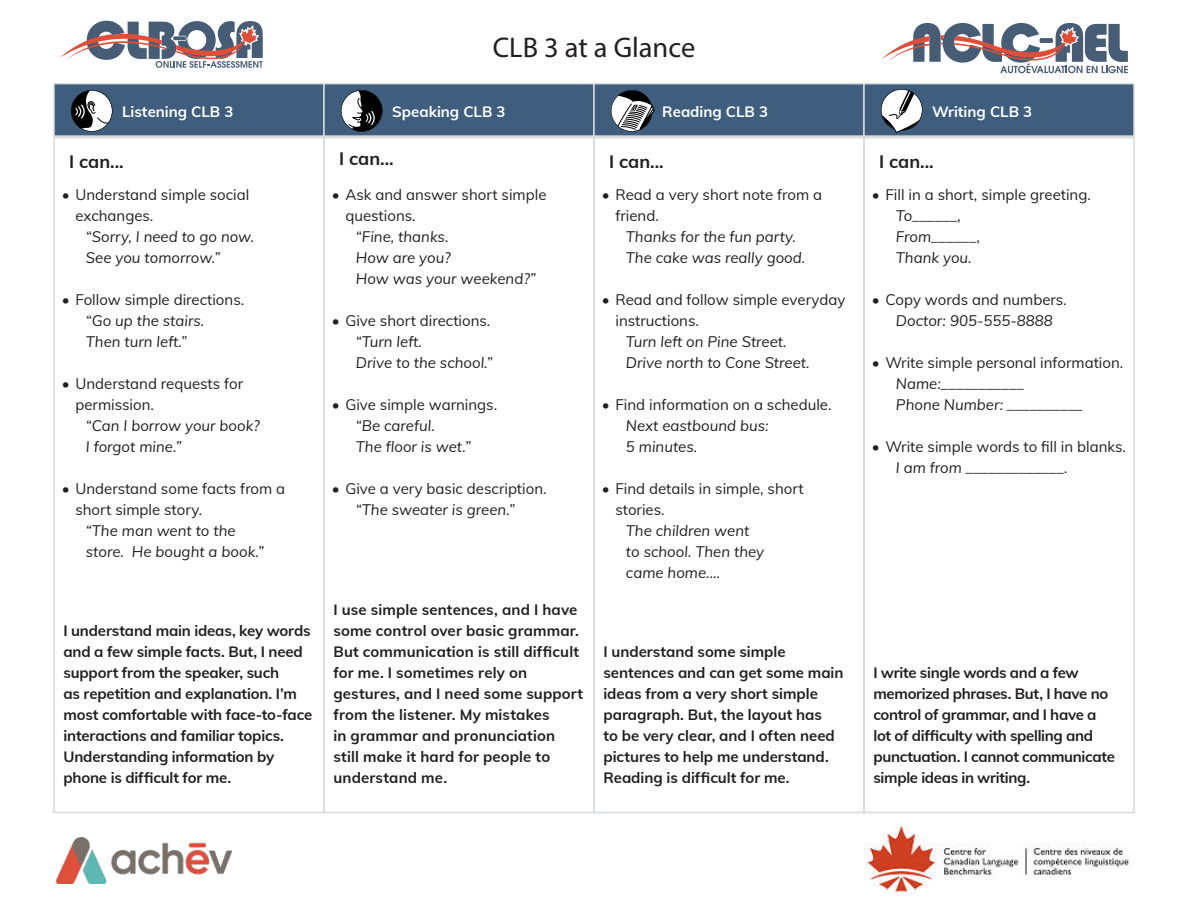
<style>
.page{position:relative;width:1188px;height:918px;background:#fff}
.page>*{position:absolute;margin:0;border:0;box-sizing:border-box;transform-origin:0 0}
.t1{font:28.5px "Myriad Pro";color:#231f20}
.t2{font:700 18px "Mulish";color:#231f20}
.t3{font:700 15px/21px "Mulish";letter-spacing:-.005em;color:#231f20}
.t4{font:italic 15px/21px "Mulish";color:#231f20}
.t5{font:15px/21px "Mulish";color:#231f20}
.t6{font:700 15px "Mulish";color:#fff}
</style>
<div class="page">
<div style="left:54px;top:84px;width:270px;height:52px;background:#3f5e7e"></div>
<div style="left:53px;top:83px;width:272px;height:54px;border:2px solid #d8d9db"></div>
<div style="left:324px;top:84px;width:270px;height:52px;background:#3f5e7e"></div>
<div style="left:323px;top:83px;width:272px;height:54px;border:2px solid #d8d9db"></div>
<div style="left:594px;top:84px;width:270px;height:52px;background:#3f5e7e"></div>
<div style="left:593px;top:83px;width:272px;height:54px;border:2px solid #d8d9db"></div>
<div style="left:864px;top:84px;width:270px;height:52px;background:#3f5e7e"></div>
<div style="left:863px;top:83px;width:272px;height:54px;border:2px solid #d8d9db"></div>
<div style="left:53px;top:137px;width:272px;height:676px;border:2px solid #d8d9db"></div>
<div style="left:323px;top:137px;width:272px;height:676px;border:2px solid #d8d9db"></div>
<div style="left:593px;top:137px;width:272px;height:676px;border:2px solid #d8d9db"></div>
<div style="left:863px;top:137px;width:272px;height:676px;border:2px solid #d8d9db"></div>
<svg style="left:71px;top:90px;width:42px;height:42px"></svg>
<svg style="left:341px;top:90px;width:42px;height:42px"></svg>
<svg style="left:611px;top:90px;width:44px;height:42px"></svg>
<svg style="left:881px;top:89px;width:42px;height:46px"></svg>
<img style="left:56px;top:838px;width:175px;height:46px">
<svg style="left:60px;top:21px;width:203px;height:47px"></svg>
<svg style="left:881px;top:23px;width:247px;height:50px"></svg>
<img style="left:865px;top:825px;width:270px;height:69px">
<h1 class="t1" style="left:493px;top:30px;width:204px">CLB 3 at a Glance</h1>
<p class="t6" style="left:122px;top:106px;width:113px">Listening CLB 3</p>
<p class="t6" style="left:392px;top:106px;width:115px">Speaking CLB 3</p>
<p class="t6" style="left:662px;top:106px;width:107px">Reading CLB 3</p>
<p class="t6" style="left:932px;top:106px;width:101px">Writing CLB 3</p>
<p class="t2" style="left:69px;top:155px;width:56px">I can...</p>
<p class="t2" style="left:339px;top:152px;width:56px">I can...</p>
<p class="t2" style="left:609px;top:155px;width:56px">I can...</p>
<p class="t2" style="left:879px;top:155px;width:56px">I can...</p>
<p class="t5" style="left:75px;top:185px;width:175px;text-indent:-14px">• Understand simple social exchanges.</p>
<p class="t4" style="left:86px;top:227px;width:170px">“Sorry, I need to go now.<br>See you tomorrow.”</p>
<p class="t5" style="left:62px;top:290px;width:184px">• Follow simple directions.</p>
<p class="t4" style="left:86px;top:311px;width:120px">“Go up the stairs.<br>Then turn left.”</p>
<p class="t5" style="left:75px;top:374px;width:169px;text-indent:-14px">• Understand requests for permission.</p>
<p class="t4" style="left:86px;top:416px;width:176px">“Can I borrow your book?<br>I forgot mine.”</p>
<p class="t5" style="left:75px;top:479px;width:211px;text-indent:-14px">• Understand some facts from a short simple story.</p>
<p class="t4" style="left:86px;top:521px;width:180px">“The man went to the store. He bought a book.”</p>
<p class="t3" style="left:63px;top:622px;width:250px">I understand main ideas, key words and a few simple facts. But, I need support from the speaker, such<br>as repetition and explanation. I’m most comfortable with face-to-face interactions and familiar topics.<br>Understanding information by phone is difficult for me.</p>
<p class="t5" style="left:345px;top:185px;width:203px;text-indent:-14px">• Ask and answer short simple questions.</p>
<p class="t4" style="left:356px;top:227px;width:182px">“Fine, thanks.<br>How are you?<br>How was your weekend?”</p>
<p class="t5" style="left:332px;top:311px;width:160px">• Give short directions.</p>
<p class="t4" style="left:356px;top:332px;width:139px">“Turn left.<br>Drive to the school.”</p>
<p class="t5" style="left:332px;top:395px;width:167px">• Give simple warnings.</p>
<p class="t4" style="left:356px;top:416px;width:117px">“Be careful.<br>The floor is wet.”</p>
<p class="t5" style="left:332px;top:479px;width:216px">• Give a very basic description.</p>
<p class="t4" style="left:356px;top:500px;width:161px">“The sweater is green.”</p>
<p class="t3" style="left:333px;top:601px;width:251px">I use simple sentences, and I have some control over basic grammar.<br>But communication is still difficult for me. I sometimes rely on gestures, and I need some support from the listener. My mistakes<br>in grammar and pronunciation still make it hard for people to understand me.</p>
<p class="t5" style="left:615px;top:185px;width:208px;text-indent:-14px">• Read a very short note from a friend.</p>
<p class="t4" style="left:626px;top:227px;width:181px">Thanks for the fun party.<br>The cake was really good.</p>
<p class="t5" style="left:615px;top:290px;width:231px;text-indent:-14px">• Read and follow simple everyday instructions.</p>
<p class="t4" style="left:626px;top:332px;width:185px">Turn left on Pine Street.<br>Drive north to Cone Street.</p>
<p class="t5" style="left:602px;top:395px;width:231px">• Find information on a schedule.</p>
<p class="t4" style="left:626px;top:416px;width:144px">Next eastbound bus:<br>5 minutes.</p>
<p class="t5" style="left:615px;top:479px;width:190px;text-indent:-14px">• Find details in simple, short stories.</p>
<p class="t4" style="left:626px;top:521px;width:140px">The children went to school. Then they came home.…</p>
<p class="t3" style="left:603px;top:643px;width:242px">I understand some simple sentences and can get some main ideas from a very short simple paragraph. But, the layout has<br>to be very clear, and I often need pictures to help me understand.<br>Reading is difficult for me.</p>
<p class="t5" style="left:872px;top:185px;width:220px">• Fill in a short, simple greeting.</p>
<p class="t4" style="left:896px;top:206px;width:86px">To______,<br>From______,<br>Thank you.</p>
<p class="t5" style="left:872px;top:290px;width:196px">• Copy words and numbers.</p>
<p class="t4" style="left:896px;top:311px;width:158px">Doctor: 905-555-8888</p>
<p class="t5" style="left:872px;top:353px;width:253px">• Write simple personal information.</p>
<p class="t4" style="left:896px;top:374px;width:188px">Name:___________<br>Phone Number: __________</p>
<p class="t5" style="left:872px;top:437px;width:256px">• Write simple words to fill in blanks.</p>
<p class="t4" style="left:896px;top:458px;width:173px">I am from _____________.</p>
<p class="t3" style="left:873px;top:664px;width:243px">I write single words and a few memorized phrases. But, I have no control of grammar, and I have a lot of difficulty with spelling and punctuation. I cannot communicate simple ideas in writing.</p>
</div>
